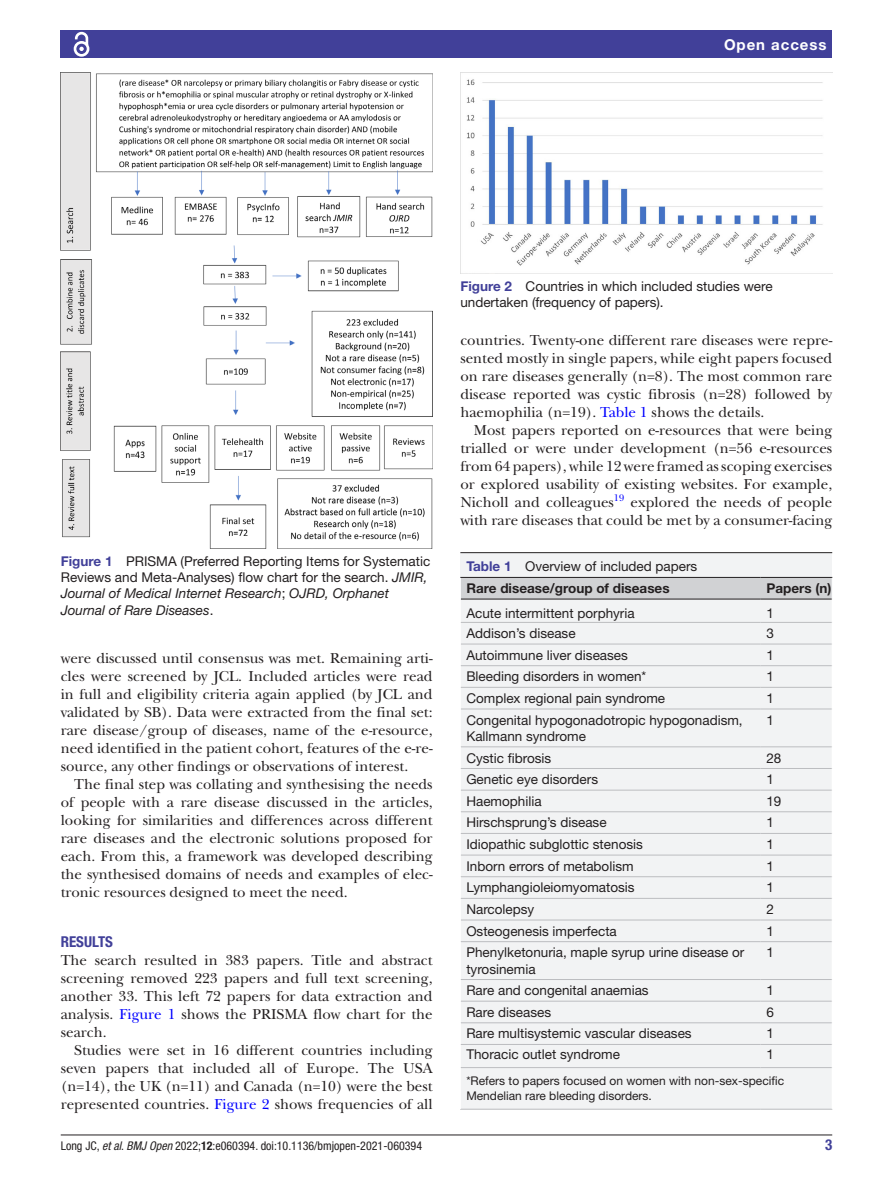
<style>
.page{position:relative;width:893px;height:1191px;background:#fff}
.page>*{position:absolute;margin:0;border:0;box-sizing:border-box;transform-origin:0 0}
.t1{font:15px/18px "New Baskerville";color:#231f20;text-align:justify}
.t2{font:700 15px "Helvetica Neue LT Std";letter-spacing:.065em;color:#fff}
.t3{font:700 condensed 15px "Helvetica Neue LT Std";color:#414099}
.t4{font:13.5px/16.2px "Helvetica Neue LT Std";color:#231f20}
.t5{font:700 13.5px/22px "Helvetica Neue LT Std";color:#231f20}
.t6{font:12px/15px "Helvetica Neue LT Std";color:#231f20}
.t7{font:condensed 12px "Helvetica Neue LT Std";color:#231f20}
.s1{font-weight:700;color:#414099}
.s2{font-style:italic}
.s3{color:#00f}
.s4{color:#414099}
.s5{font-weight:400}
.s6{font-weight:700}
</style>
<div class="page">
<hr style="left:61px;top:1134px;width:771px;height:1px;background:#231f20">
<div style="left:61px;top:31px;width:771px;height:27px;background:#414099"></div>
<svg style="left:73px;top:31px;width:17px;height:26px"></svg>
<img style="left:61px;top:73px;width:372px;height:475px">
<img style="left:460px;top:73px;width:363px;height:200px">
<div style="left:460px;top:553px;width:372px;height:556px;background:#f2f3f4"></div>
<hr style="left:460px;top:552px;width:372px;height:1px;background:#231f20">
<hr style="left:460px;top:746px;width:300px;height:1px;background:#bcbdc0">
<hr style="left:760px;top:746px;width:72px;height:1px;background:#bcbdc0">
<hr style="left:460px;top:768px;width:300px;height:1px;background:#bcbdc0">
<hr style="left:760px;top:768px;width:72px;height:1px;background:#bcbdc0">
<hr style="left:460px;top:790px;width:300px;height:1px;background:#bcbdc0">
<hr style="left:760px;top:790px;width:72px;height:1px;background:#bcbdc0">
<hr style="left:460px;top:811px;width:300px;height:1px;background:#bcbdc0">
<hr style="left:760px;top:811px;width:72px;height:1px;background:#bcbdc0">
<hr style="left:460px;top:833px;width:300px;height:1px;background:#bcbdc0">
<hr style="left:760px;top:833px;width:72px;height:1px;background:#bcbdc0">
<hr style="left:460px;top:855px;width:300px;height:1px;background:#bcbdc0">
<hr style="left:760px;top:855px;width:72px;height:1px;background:#bcbdc0">
<hr style="left:460px;top:876px;width:300px;height:1px;background:#bcbdc0">
<hr style="left:760px;top:876px;width:72px;height:1px;background:#bcbdc0">
<hr style="left:460px;top:898px;width:300px;height:1px;background:#bcbdc0">
<hr style="left:760px;top:898px;width:72px;height:1px;background:#bcbdc0">
<hr style="left:460px;top:919px;width:300px;height:1px;background:#bcbdc0">
<hr style="left:760px;top:919px;width:72px;height:1px;background:#bcbdc0">
<hr style="left:460px;top:941px;width:300px;height:1px;background:#bcbdc0">
<hr style="left:760px;top:941px;width:72px;height:1px;background:#bcbdc0">
<hr style="left:460px;top:979px;width:300px;height:1px;background:#bcbdc0">
<hr style="left:760px;top:979px;width:72px;height:1px;background:#bcbdc0">
<hr style="left:460px;top:1001px;width:300px;height:1px;background:#bcbdc0">
<hr style="left:760px;top:1001px;width:72px;height:1px;background:#bcbdc0">
<hr style="left:460px;top:1022px;width:300px;height:1px;background:#bcbdc0">
<hr style="left:760px;top:1022px;width:72px;height:1px;background:#bcbdc0">
<hr style="left:460px;top:1044px;width:300px;height:1px;background:#bcbdc0">
<hr style="left:760px;top:1044px;width:72px;height:1px;background:#bcbdc0">
<hr style="left:760px;top:1067px;width:72px;height:1px;background:#bcbdc0">
<hr style="left:460px;top:1067px;width:300px;height:1px;background:#bcbdc0">
<hr style="left:460px;top:1109px;width:300px;height:1px;background:#bcbdc0">
<hr style="left:760px;top:1109px;width:72px;height:1px;background:#bcbdc0">
<hr style="left:460px;top:709px;width:1px;height:38px;background:#fff">
<svg style="left:460px;top:748px;width:1px;height:193px"></svg>
<hr style="left:460px;top:941px;width:1px;height:38px;background:#fff">
<svg style="left:460px;top:979px;width:1px;height:88px"></svg>
<hr style="left:460px;top:1067px;width:1px;height:42px;background:#fff">
<svg style="left:460px;top:577px;width:373px;height:132px"></svg>
<p class="t2" style="left:724px;top:35px;width:104px">Open access</p>
<p class="t4" style="left:460px;top:278px;width:314px"><span class="s1">Figure 2</span> Countries in which included studies were undertaken (frequency of papers).</p>
<p class="t4" style="left:61px;top:553px;width:371px"><span class="s1">Figure 1</span> PRISMA (Preferred Reporting Items for Systematic Reviews and Meta-Analyses) flow chart for the search. <span class="s2">JMIR, Journal of Medical Internet Research</span>; <span class="s2">OJRD, Orphanet Journal of Rare Diseases</span>.</p>
<p class="t1" style="left:61px;top:649px;width:373px">were discussed until consensus was met. Remaining arti&shy;cles were screened by JCL. Included articles were read in full and eligibility criteria again applied (by JCL and validated by SB). Data were extracted from the final set: rare disease/group of diseases, name of the e-resource, need identified in the patient cohort, features of the e-re&shy;source, any other findings or observations of interest.</p>
<p class="t1" style="left:61px;top:775px;width:373px;text-indent:14px">The final step was collating and synthesising the needs of people with a rare disease discussed in the articles, looking for similarities and differences across different rare diseases and the electronic solutions proposed for each. From this, a framework was developed describing the synthesised domains of needs and examples of elec&shy;tronic resources designed to meet the need.</p>
<p class="t3" style="left:61px;top:933px;width:54px">RESULTS</p>
<p class="t1" style="left:61px;top:951px;width:373px">The search resulted in 383 papers. Title and abstract screening removed 223 papers and full text screening, another 33. This left 72 papers for data extraction and analysis. <span class="s3">Figure 1</span> shows the PRISMA flow chart for the search.</p>
<p class="t1" style="left:61px;top:1041px;width:373px;text-indent:14px">Studies were set in 16 different countries including seven papers that included all of Europe. The USA (n=14), the UK (n=11) and Canada (n=10) were the best represented countries. <span class="s3">Figure 2</span> shows frequencies of all</p>
<p class="t1" style="left:460px;top:331px;width:373px">countries. Twenty-one different rare diseases were repre&shy;sented mostly in single papers, while eight papers focused on rare diseases generally (n=8). The most common rare disease reported was cystic fibrosis (n=28) followed by haemophilia (n=19). <span class="s3">Table 1</span> shows the details.</p>
<p class="t1" style="left:460px;top:421px;width:373px;text-indent:14px">Most papers reported on e-resources that were being trialled or were under development (n=56 e-resources from 64 papers), while 12 were framed as scoping exercises or explored usability of existing websites. For example, Nicholl and colleagues<sup>19</sup> explored the needs of people with rare diseases that could be met by a consumer-facing</p>
<p class="t5" style="left:466px;top:555px;width:232px"><span class="s4">Table 1</span> <span class="s5">Overview of included papers<br></span>Rare disease/group of diseases</p>
<p class="t5" style="left:766px;top:577px;width:67px">Papers (n)</p>
<p class="t4" style="left:466px;top:605px;width:170px">Acute intermittent porphyria</p>
<p class="t4" style="left:766px;top:605px;width:9px">1</p>
<p class="t4" style="left:466px;top:625px;width:111px">Addison’s disease</p>
<p class="t4" style="left:766px;top:625px;width:9px">3</p>
<p class="t4" style="left:466px;top:646px;width:163px">Autoimmune liver diseases</p>
<p class="t4" style="left:766px;top:646px;width:9px">1</p>
<p class="t4" style="left:466px;top:668px;width:182px">Bleeding disorders in women*</p>
<p class="t4" style="left:766px;top:668px;width:9px">1</p>
<p class="t4" style="left:466px;top:690px;width:200px">Complex regional pain syndrome</p>
<p class="t4" style="left:766px;top:690px;width:9px">1</p>
<p class="t4" style="left:466px;top:711px;width:278px">Congenital hypogonadotropic hypogonadism,<br>Kallmann syndrome</p>
<p class="t4" style="left:766px;top:711px;width:9px">1</p>
<p class="t4" style="left:466px;top:749px;width:86px">Cystic fibrosis</p>
<p class="t4" style="left:766px;top:749px;width:17px">28</p>
<p class="t4" style="left:466px;top:771px;width:133px">Genetic eye disorders</p>
<p class="t4" style="left:766px;top:771px;width:9px">1</p>
<p class="t4" style="left:466px;top:792px;width:77px">Haemophilia</p>
<p class="t4" style="left:766px;top:792px;width:17px">19</p>
<p class="t4" style="left:466px;top:814px;width:142px">Hirschsprung’s disease</p>
<p class="t4" style="left:766px;top:814px;width:9px">1</p>
<p class="t4" style="left:466px;top:836px;width:178px">Idiopathic subglottic stenosis</p>
<p class="t4" style="left:766px;top:836px;width:9px">1</p>
<p class="t4" style="left:466px;top:857px;width:169px">Inborn errors of metabolism</p>
<p class="t4" style="left:766px;top:857px;width:9px">1</p>
<p class="t4" style="left:466px;top:879px;width:170px">Lymphangioleiomyomatosis</p>
<p class="t4" style="left:766px;top:879px;width:9px">1</p>
<p class="t4" style="left:466px;top:901px;width:69px">Narcolepsy</p>
<p class="t4" style="left:766px;top:901px;width:9px">2</p>
<p class="t4" style="left:466px;top:922px;width:152px">Osteogenesis imperfecta</p>
<p class="t4" style="left:766px;top:922px;width:9px">1</p>
<p class="t4" style="left:466px;top:944px;width:280px">Phenylketonuria, maple syrup urine disease or tyrosinemia</p>
<p class="t4" style="left:766px;top:944px;width:9px">1</p>
<p class="t4" style="left:466px;top:982px;width:184px">Rare and congenital anaemias</p>
<p class="t4" style="left:766px;top:982px;width:9px">1</p>
<p class="t4" style="left:466px;top:1003px;width:86px">Rare diseases</p>
<p class="t4" style="left:766px;top:1003px;width:9px">6</p>
<p class="t4" style="left:466px;top:1025px;width:227px">Rare multisystemic vascular diseases</p>
<p class="t4" style="left:766px;top:1025px;width:9px">1</p>
<p class="t4" style="left:466px;top:1045px;width:155px">Thoracic outlet syndrome</p>
<p class="t4" style="left:766px;top:1045px;width:9px">1</p>
<p class="t6" style="left:466px;top:1073px;width:319px">*Refers to papers focused on women with non-sex-specific<br>Mendelian rare bleeding disorders.</p>
<p class="t7" style="left:61px;top:1138px;width:363px">Long JC, <span class="s2">et al</span>. <span class="s2">BMJ Open</span> 2022;<span class="s6">12</span>:e060394. doi:10.1136/bmjopen-2021-060394</p>
<p class="t3" style="left:825px;top:1135px;width:9px">3</p>
</div>
